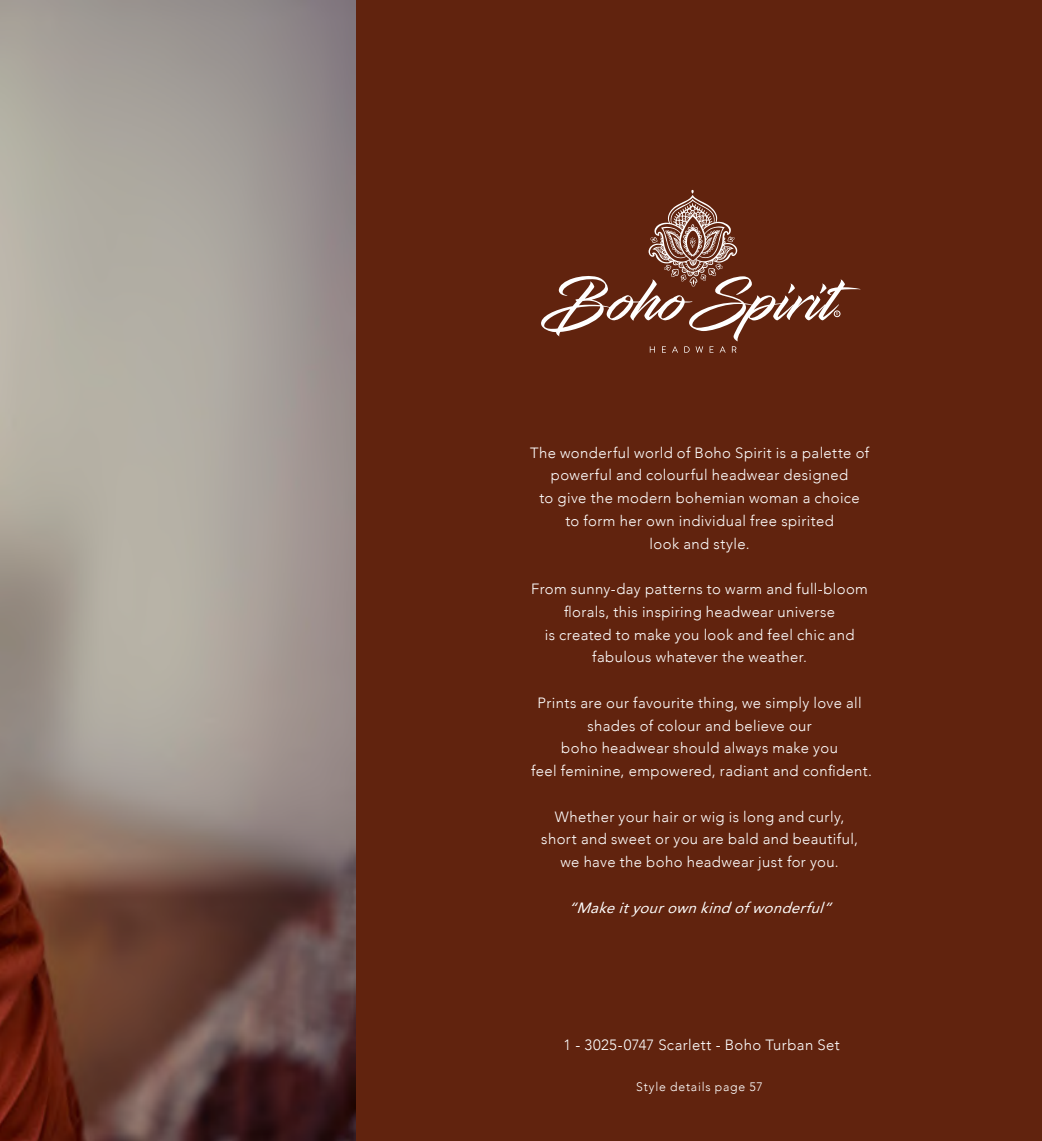
<style>
.page{position:relative;width:1042px;height:1141px;background:#fff}
.page>*{position:absolute;margin:0;border:0;box-sizing:border-box;transform-origin:0 0}
.t1{font:300 14.88px/22.8px "Avenir";letter-spacing:.025em;color:#fff;text-align:center}
.t2{font:italic 14.88px "Avenir";letter-spacing:.025em;color:#fff}
.t3{font:300 12.25px "Avenir";letter-spacing:.06em;color:#fff}
</style>
<div class="page">
<img style="left:0;top:0;width:356px;height:1141px">
<div style="left:356px;top:0;width:686px;height:1141px;background:#61230e"></div>
<svg style="left:541px;top:190px;width:320px;height:163px"></svg>
<p class="t1" style="left:530px;top:441px;width:341px">The wonderful world of Boho Spirit is a palette of powerful and colourful headwear designed<br>to give the modern bohemian woman a choice<br>to form her own individual free spirited<br>look and style.</p>
<p class="t1" style="left:531px;top:578px;width:338px">From sunny-day patterns to warm and full-bloom florals, this inspiring headwear universe<br>is created to make you look and feel chic and fabulous whatever the weather.</p>
<p class="t1" style="left:531px;top:691px;width:342px">Prints are our favourite thing, we simply love all shades of colour and believe our<br>boho headwear should always make you<br>feel feminine, empowered, radiant and confident.</p>
<p class="t1" style="left:541px;top:805px;width:318px">Whether your hair or wig is long and curly, short and sweet or you are bald and beautiful, we have the boho headwear just for you.</p>
<p class="t2" style="left:568px;top:898px;width:267px">“Make it your own kind of wonderful”</p>
<p class="t1" style="left:563px;top:1033px;width:278px">1 - 3025-0747 Scarlett - Boho Turban Set</p>
<p class="t3" style="left:636px;top:1080px;width:128px">Style details page 57</p>
</div>
